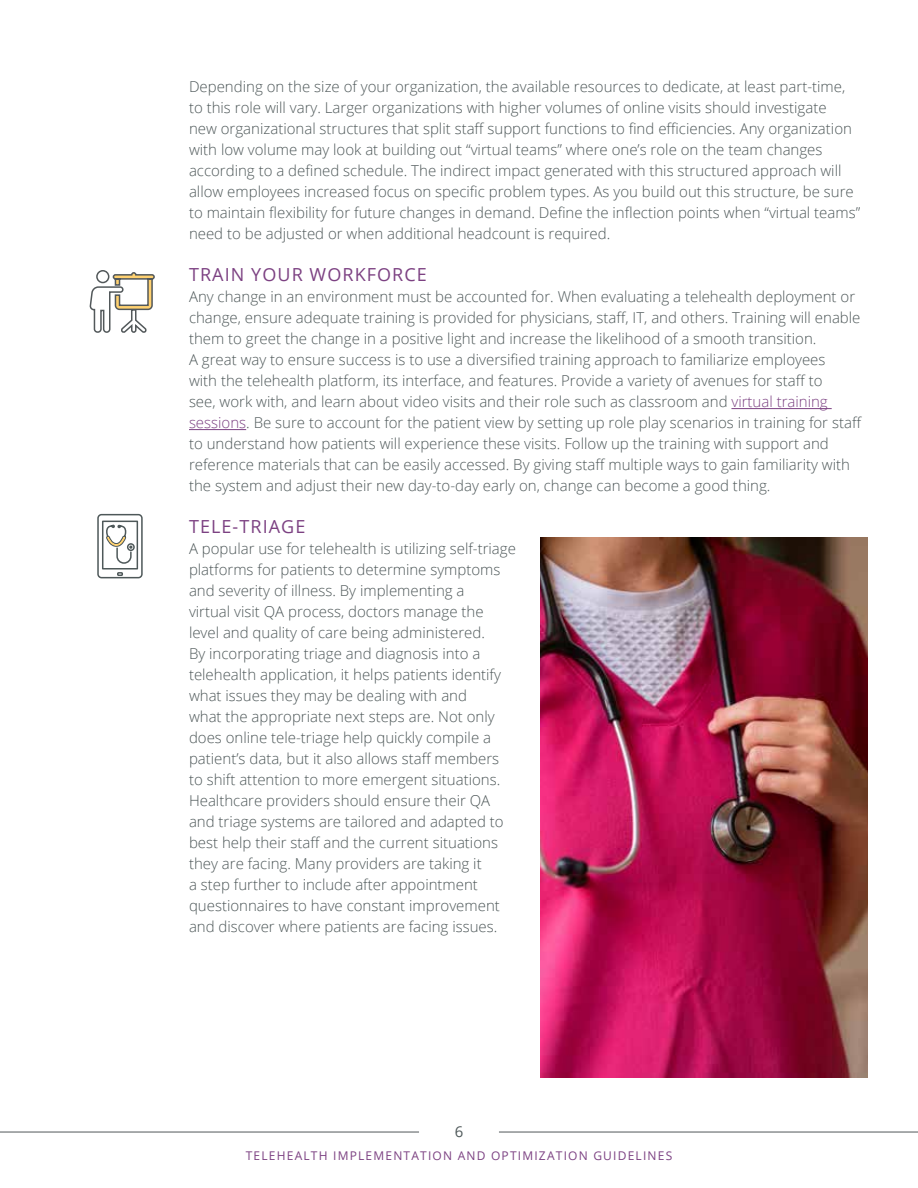
<style>
.page{position:relative;width:918px;height:1188px;background:#fff}
.page>*{position:absolute;margin:0;border:0;box-sizing:border-box;transform-origin:0 0}
.t1{font:18px "Open Sans";letter-spacing:.06em;color:#7c4182}
.t2{font:300 15px/21px "Open Sans";color:#4e5859}
.t3{font:15px "Open Sans";color:#4e5859}
.t4{font:12px "Open Sans";letter-spacing:.1em;color:#7c4182}
.s1{color:#7c4182}
</style>
<div class="page">
<hr style="left:0;top:1132px;width:419px;height:1px;background:#52585a">
<hr style="left:499px;top:1132px;width:419px;height:1px;background:#52585a">
<hr style="left:731px;top:408px;width:101px;height:1px;background:#7c4182">
<hr style="left:189px;top:429px;width:57px;height:1px;background:#7c4182">
<svg style="left:97px;top:513px;width:46px;height:66px"></svg>
<div style="left:96px;top:270px;width:13px;height:13px;border:2px solid #52585a;border-radius:50%"></div>
<svg style="left:90px;top:271px;width:65px;height:62px"></svg>
<img style="left:540px;top:538px;width:327px;height:540px">
<p class="t2" style="left:189px;top:76px;width:673px">Depending on the size of your organization, the available resources to dedicate, at least part-time, to this role will vary. Larger organizations with higher volumes of online visits should investigate<br>new organizational structures that split staff support functions to find efficiencies. Any organization with low volume may look at building out “virtual teams” where one’s role on the team changes according to a defined schedule. The indirect impact generated with this structured approach will allow employees increased focus on specific problem types. As you build out this structure, be sure to maintain flexibility for future changes in demand. Define the inflection points when “virtual teams” need to be adjusted or when additional headcount is required.</p>
<p class="t1" style="left:189px;top:263px;width:239px">TRAIN YOUR WORKFORCE</p>
<p class="t2" style="left:189px;top:286px;width:674px">Any change in an environment must be accounted for. When evaluating a telehealth deployment or change, ensure adequate training is provided for physicians, staff, IT, and others. Training will enable them to greet the change in a positive light and increase the likelihood of a smooth transition.<br>A great way to ensure success is to use a diversified training approach to familiarize employees<br>with the telehealth platform, its interface, and features. Provide a variety of avenues for staff to<br>see, work with, and learn about video visits and their role such as classroom and <span class="s1">virtual training sessions</span>. Be sure to account for the patient view by setting up role play scenarios in training for staff to understand how patients will experience these visits. Follow up the training with support and reference materials that can be easily accessed. By giving staff multiple ways to gain familiarity with the system and adjust their new day-to-day early on, change can become a good thing.</p>
<p class="t1" style="left:189px;top:515px;width:118px">TELE-TRIAGE</p>
<p class="t2" style="left:189px;top:538px;width:328px">A popular use for telehealth is utilizing self-triage platforms for patients to determine symptoms and severity of illness. By implementing a<br>virtual visit QA process, doctors manage the level and quality of care being administered.<br>By incorporating triage and diagnosis into a telehealth application, it helps patients identify what issues they may be dealing with and<br>what the appropriate next steps are. Not only does online tele-triage help quickly compile a patient’s data, but it also allows staff members to shift attention to more emergent situations.<br>Healthcare providers should ensure their QA and triage systems are tailored and adapted to best help their staff and the current situations they are facing. Many providers are taking it<br>a step further to include after appointment questionnaires to have constant improvement and discover where patients are facing issues.</p>
<p class="t3" style="left:455px;top:1121px;width:10px">6</p>
<p class="t4" style="left:246px;top:1148px;width:428px">TELEHEALTH IMPLEMENTATION AND OPTIMIZATION GUIDELINES</p>
</div>
